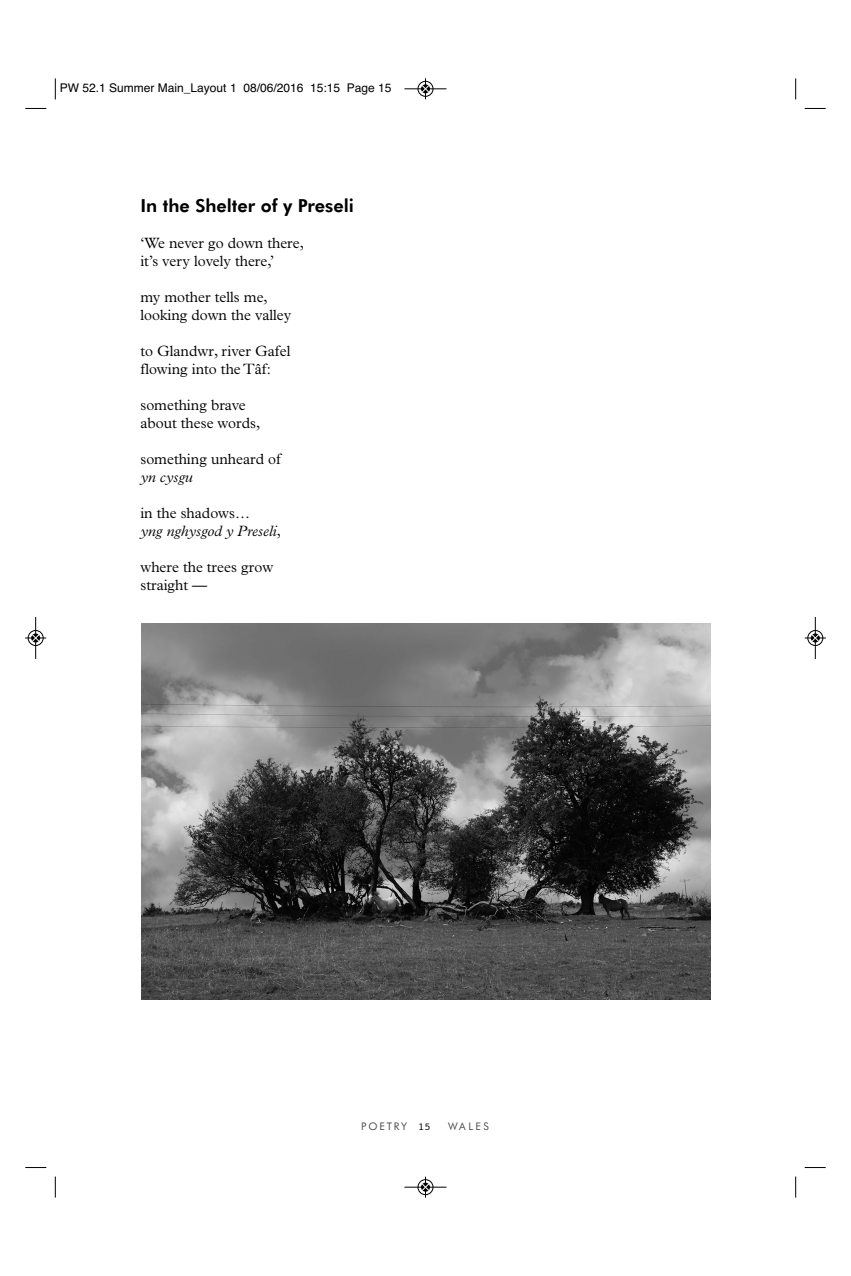
<style>
.page{position:relative;width:851px;height:1276px;background:#fff}
.page>*{position:absolute;margin:0;border:0;box-sizing:border-box;transform-origin:0 0}
.t1{font:800 18px "Futura BT";color:#000}
.t2{font:300 15px/18px "Plantin";color:#000}
.t3{font:italic 300 15px/18px "Plantin";color:#000}
.t4{font:12px "Helvetica";color:#000}
.t5{font:10.5px "Futura BT";letter-spacing:.175em;color:#4d4d4d}
.t6{font:10.5px "Courier";color:#000}
.s1{font-style:normal}
</style>
<div class="page">
<img style="left:141px;top:623px;width:569px;height:376px">
<svg style="left:55px;top:78px;width:1px;height:21px"></svg>
<svg style="left:25px;top:108px;width:21px;height:1px"></svg>
<svg style="left:795px;top:78px;width:1px;height:21px"></svg>
<svg style="left:804px;top:108px;width:21px;height:1px"></svg>
<svg style="left:55px;top:1176px;width:1px;height:21px"></svg>
<svg style="left:25px;top:1167px;width:21px;height:1px"></svg>
<svg style="left:795px;top:1176px;width:1px;height:21px"></svg>
<svg style="left:804px;top:1167px;width:21px;height:1px"></svg>
<div style="left:417px;top:81px;width:16px;height:16px;border:1px solid #fff;border-radius:50%"></div>
<hr style="left:404px;top:89px;width:42px;height:1px;background:#000">
<div style="left:418px;top:81px;width:15px;height:15px;border:1px solid #000;border-radius:50%"></div>
<svg style="left:421px;top:78px;width:8px;height:21px"></svg>
<div style="left:417px;top:1179px;width:16px;height:16px;border:1px solid #fff;border-radius:50%"></div>
<hr style="left:404px;top:1187px;width:42px;height:1px;background:#000">
<div style="left:418px;top:1179px;width:15px;height:15px;border:1px solid #000;border-radius:50%"></div>
<svg style="left:421px;top:1176px;width:8px;height:21px"></svg>
<div style="left:28px;top:630px;width:16px;height:16px;border:1px solid #fff;border-radius:50%"></div>
<hr style="left:35px;top:617px;width:1px;height:42px;background:#000">
<div style="left:28px;top:630px;width:15px;height:15px;border:1px solid #000;border-radius:50%"></div>
<svg style="left:25px;top:634px;width:21px;height:8px"></svg>
<div style="left:807px;top:630px;width:16px;height:16px;border:1px solid #fff;border-radius:50%"></div>
<hr style="left:814px;top:617px;width:1px;height:42px;background:#000">
<div style="left:807px;top:630px;width:15px;height:15px;border:1px solid #000;border-radius:50%"></div>
<svg style="left:804px;top:634px;width:21px;height:8px"></svg>
<p class="t4" style="left:60px;top:83px;width:333px">PW 52.1 Summer Main_Layout 1 08/06/2016 15:15 Page 15</p>
<p class="t1" style="left:140px;top:197px;width:215px">In the Shelter of y Preseli</p>
<p class="t2" style="left:140px;top:235px;width:165px">‘We never go down there, it’s very lovely there,’</p>
<p class="t2" style="left:140px;top:289px;width:152px">my mother tells me, looking down the valley</p>
<p class="t2" style="left:140px;top:343px;width:151px">to Glandwr, river Gafel flowing into the Tâf:</p>
<p class="t2" style="left:140px;top:397px;width:121px">something brave about these words,</p>
<p class="t2" style="left:140px;top:451px;width:142px">something unheard of</p>
<p class="t3" style="left:140px;top:469px;width:54px">yn cysgu</p>
<p class="t3" style="left:140px;top:505px;width:142px"><span class="s1">in the shadows…<br></span>yng nghysgod y Preseli<span class="s1">,</span></p>
<p class="t2" style="left:140px;top:559px;width:134px">where the trees grow straight —</p>
<p class="t5" style="left:361px;top:1121px;width:47px">POETRY</p>
<p class="t5" style="left:448px;top:1121px;width:42px">WALES</p>
<p class="t6" style="left:418px;top:1122px;width:14px">15</p>
</div>
